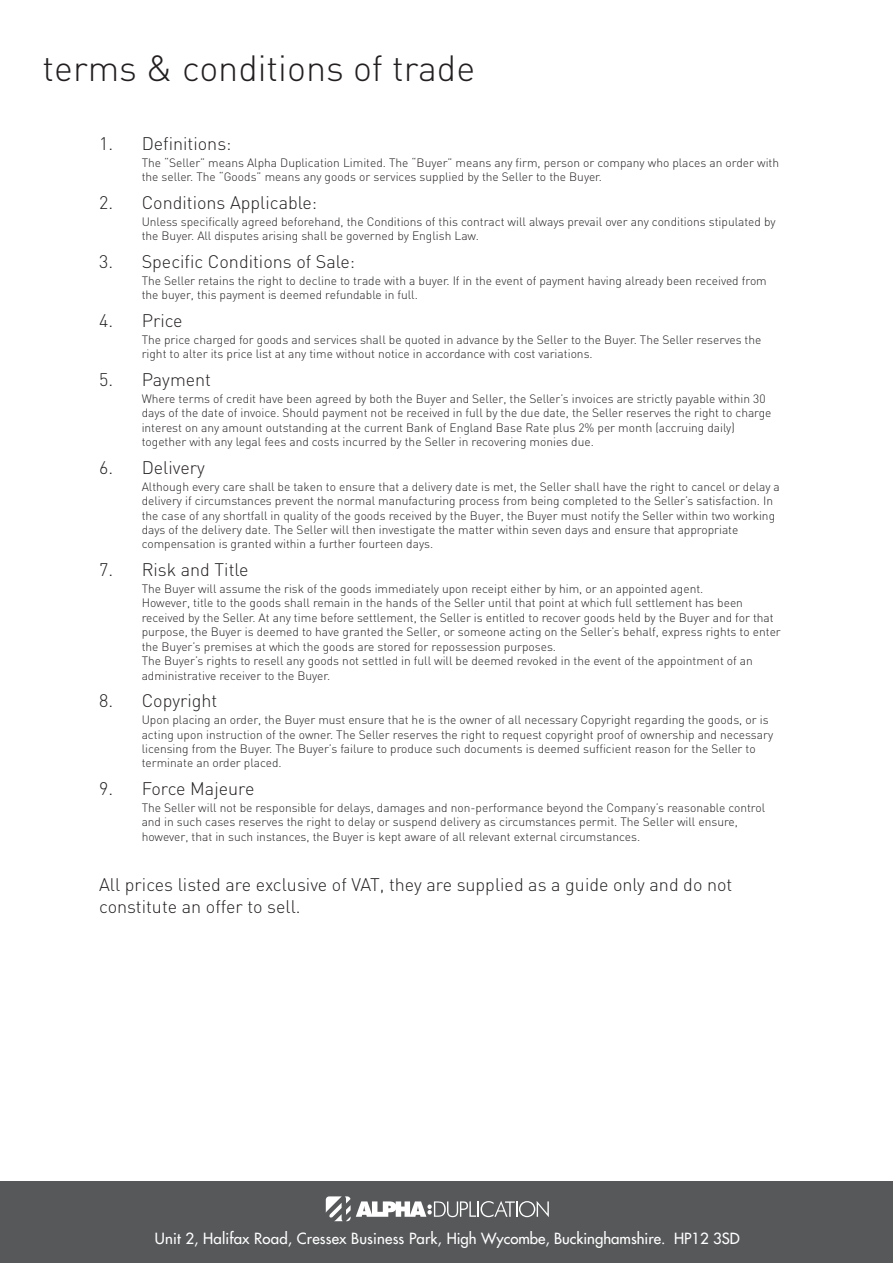
<style>
.page{position:relative;width:893px;height:1263px;background:#fff}
.page>*{position:absolute;margin:0;border:0;box-sizing:border-box;transform-origin:0 0}
.t1{font:300 36px "DIN";color:#231f20}
.t2{font:300 18px/21.6px "DIN";color:#231f20}
.t3{font:15px "Futura";letter-spacing:.005em;color:#fff}
.t4{font:300 12px/14.4px "DIN";color:#231f20}
</style>
<div class="page">
<div style="left:0;top:1181px;width:893px;height:82px;background:#57585a"></div>
<svg style="left:326px;top:1196px;width:223px;height:25px"></svg>
<h1 class="t1" style="left:43px;top:56px;width:434px">terms &amp; conditions of trade</h1>
<h2 class="t2" style="left:99px;top:135px;width:134px">1. Definitions:</h2>
<p class="t4" style="left:142px;top:157px;width:639px">The “Seller” means Alpha Duplication Limited. The “Buyer” means any firm, person or company who places an order with the seller. The “Goods” means any goods or services supplied by the Seller to the Buyer.</p>
<h2 class="t2" style="left:99px;top:194px;width:220px">2. Conditions Applicable:</h2>
<p class="t4" style="left:142px;top:216px;width:636px">Unless specifically agreed beforehand, the Conditions of this contract will always prevail over any conditions stipulated by the Buyer. All disputes arising shall be governed by English Law.</p>
<h2 class="t2" style="left:99px;top:253px;width:258px">3. Specific Conditions of Sale:</h2>
<p class="t4" style="left:142px;top:275px;width:627px">The Seller retains the right to decline to trade with a buyer. If in the event of payment having already been received from the buyer, this payment is deemed refundable in full.</p>
<h2 class="t2" style="left:99px;top:312px;width:85px">4. Price</h2>
<p class="t4" style="left:142px;top:334px;width:621px">The price charged for goods and services shall be quoted in advance by the Seller to the Buyer. The Seller reserves the right to alter its price list at any time without notice in accordance with cost variations.</p>
<h2 class="t2" style="left:99px;top:371px;width:113px">5. Payment</h2>
<p class="t4" style="left:142px;top:393px;width:631px">Where terms of credit have been agreed by both the Buyer and Seller, the Seller’s invoices are strictly payable within 30 days of the date of invoice. Should payment not be received in full by the due date, the Seller reserves the right to charge interest on any amount outstanding at the current Bank of England Base Rate plus 2% per month (accruing daily) together with any legal fees and costs incurred by the Seller in recovering monies due.</p>
<h2 class="t2" style="left:99px;top:458px;width:107px">6. Delivery</h2>
<p class="t4" style="left:142px;top:481px;width:640px">Although every care shall be taken to ensure that a delivery date is met, the Seller shall have the right to cancel or delay a delivery if circumstances prevent the normal manufacturing process from being completed to the Seller’s satisfaction. In the case of any shortfall in quality of the goods received by the Buyer, the Buyer must notify the Seller within two working days of the delivery date. The Seller will then investigate the matter within seven days and ensure that appropriate compensation is granted within a further fourteen days.</p>
<h2 class="t2" style="left:99px;top:561px;width:151px">7. Risk and Title</h2>
<p class="t4" style="left:142px;top:583px;width:641px">The Buyer will assume the risk of the goods immediately upon receipt either by him, or an appointed agent.<br>However, title to the goods shall remain in the hands of the Seller until that point at which full settlement has been received by the Seller. At any time before settlement, the Seller is entitled to recover goods held by the Buyer and for that purpose, the Buyer is deemed to have granted the Seller, or someone acting on the Seller’s behalf, express rights to enter the Buyer’s premises at which the goods are stored for repossession purposes.<br>The Buyer’s rights to resell any goods not settled in full will be deemed revoked in the event of the appointment of an administrative receiver to the Buyer.</p>
<h2 class="t2" style="left:99px;top:692px;width:120px">8. Copyright</h2>
<p class="t4" style="left:142px;top:714px;width:633px">Upon placing an order, the Buyer must ensure that he is the owner of all necessary Copyright regarding the goods, or is acting upon instruction of the owner. The Seller reserves the right to request copyright proof of ownership and necessary licensing from the Buyer. The Buyer’s failure to produce such documents is deemed sufficient reason for the Seller to terminate an order placed.</p>
<h2 class="t2" style="left:99px;top:780px;width:157px">9. Force Majeure</h2>
<p class="t4" style="left:142px;top:802px;width:625px">The Seller will not be responsible for delays, damages and non-performance beyond the Company’s reasonable control and in such cases reserves the right to delay or suspend delivery as circumstances permit. The Seller will ensure, however, that in such instances, the Buyer is kept aware of all relevant external circumstances.</p>
<h2 class="t2" style="left:99px;top:876px;width:635px">All prices listed are exclusive of VAT, they are supplied as a guide only and do not constitute an offer to sell.</h2>
<p class="t3" style="left:155px;top:1231px;width:586px">Unit 2, Halifax Road, Cressex Business Park, High Wycombe, Buckinghamshire. HP12 3SD</p>
</div>
